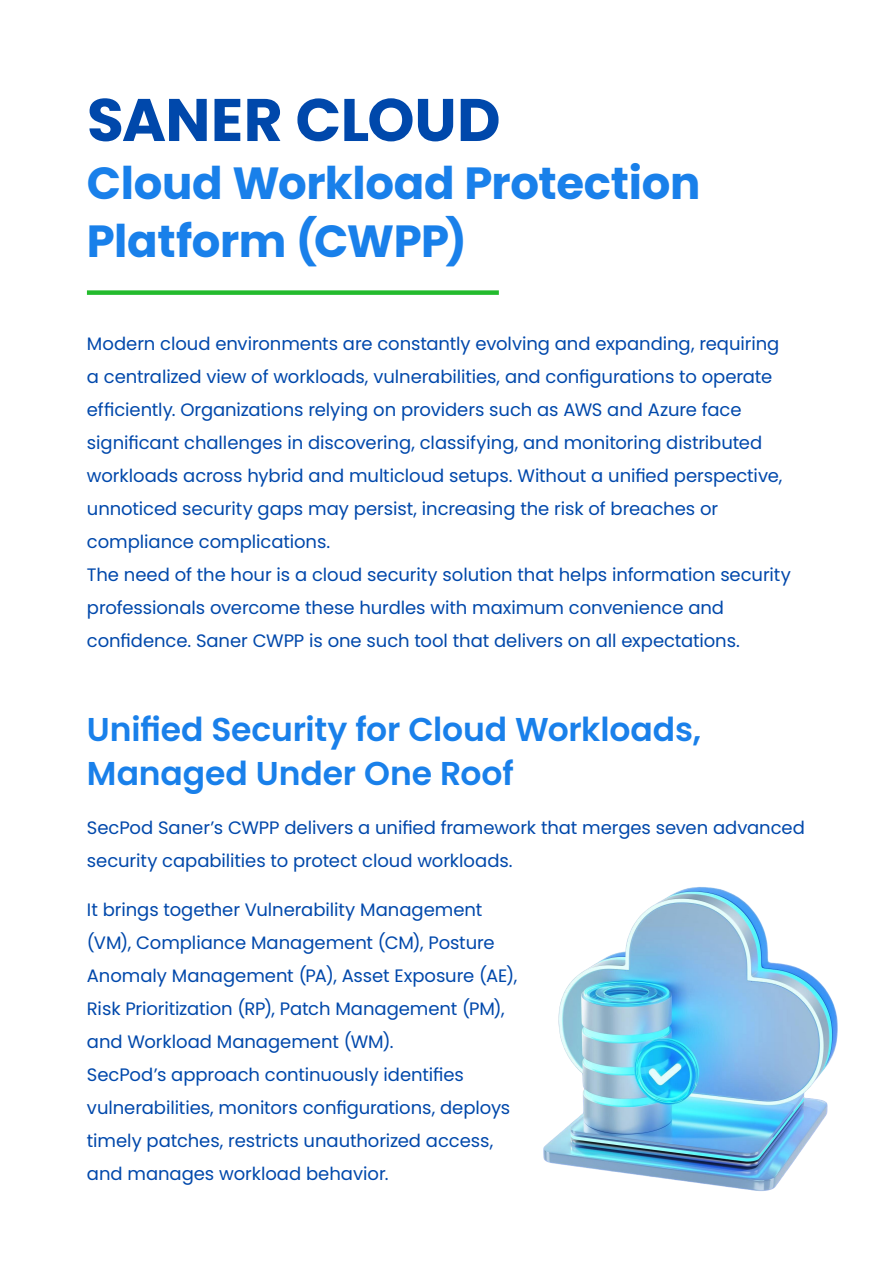
<style>
.page{position:relative;width:893px;height:1263px;background:#fff}
.page>*{position:absolute;margin:0;border:0;box-sizing:border-box;transform-origin:0 0}
.t1{font:700 60px "Poppins";letter-spacing:-.005em;color:#0048ab}
.t2{font:700 45px "Poppins";letter-spacing:-.01em;color:#1980ea}
.t3{font:600 33px "Poppins";letter-spacing:-.005em;color:#1980ea}
.t4{font:18px/33px "Poppins";letter-spacing:-.005em;color:#0048ab}
</style>
<div class="page">
<div style="left:87px;top:290px;width:412px;height:5px;background:#23bb2d"></div>
<img style="left:543px;top:887px;width:295px;height:304px">
<p class="t1" style="left:87px;top:85px;width:415px">SANER CLOUD</p>
<p class="t2" style="left:87px;top:157px;width:615px">Cloud Workload Protection</p>
<p class="t2" style="left:87px;top:215px;width:381px">Platform (CWPP)</p>
<p class="t4" style="left:87px;top:328px;width:697px">Modern cloud environments are constantly evolving and expanding, requiring a centralized view of workloads, vulnerabilities, and configurations to operate efficiently. Organizations relying on providers such as AWS and Azure face significant challenges in discovering, classifying, and monitoring distributed workloads across hybrid and multicloud setups. Without a unified perspective, unnoticed security gaps may persist, increasing the risk of breaches or compliance complications.</p>
<p class="t4" style="left:87px;top:559px;width:705px">The need of the hour is a cloud security solution that helps information security professionals overcome these hurdles with maximum convenience and confidence. Saner CWPP is one such tool that delivers on all expectations.</p>
<p class="t3" style="left:87px;top:710px;width:616px">Unified Security for Cloud Workloads,</p>
<p class="t3" style="left:87px;top:754px;width:428px">Managed Under One Roof</p>
<p class="t4" style="left:87px;top:811px;width:719px">SecPod Saner’s CWPP delivers a unified framework that merges seven advanced security capabilities to protect cloud workloads.</p>
<p class="t4" style="left:87px;top:893px;width:432px">It brings together Vulnerability Management (VM), Compliance Management (CM), Posture Anomaly Management (PA), Asset Exposure (AE), Risk Prioritization (RP), Patch Management (PM), and Workload Management (WM).</p>
<p class="t4" style="left:87px;top:1058px;width:425px">SecPod’s approach continuously identifies vulnerabilities, monitors configurations, deploys timely patches, restricts unauthorized access, and manages workload behavior.</p>
</div>
